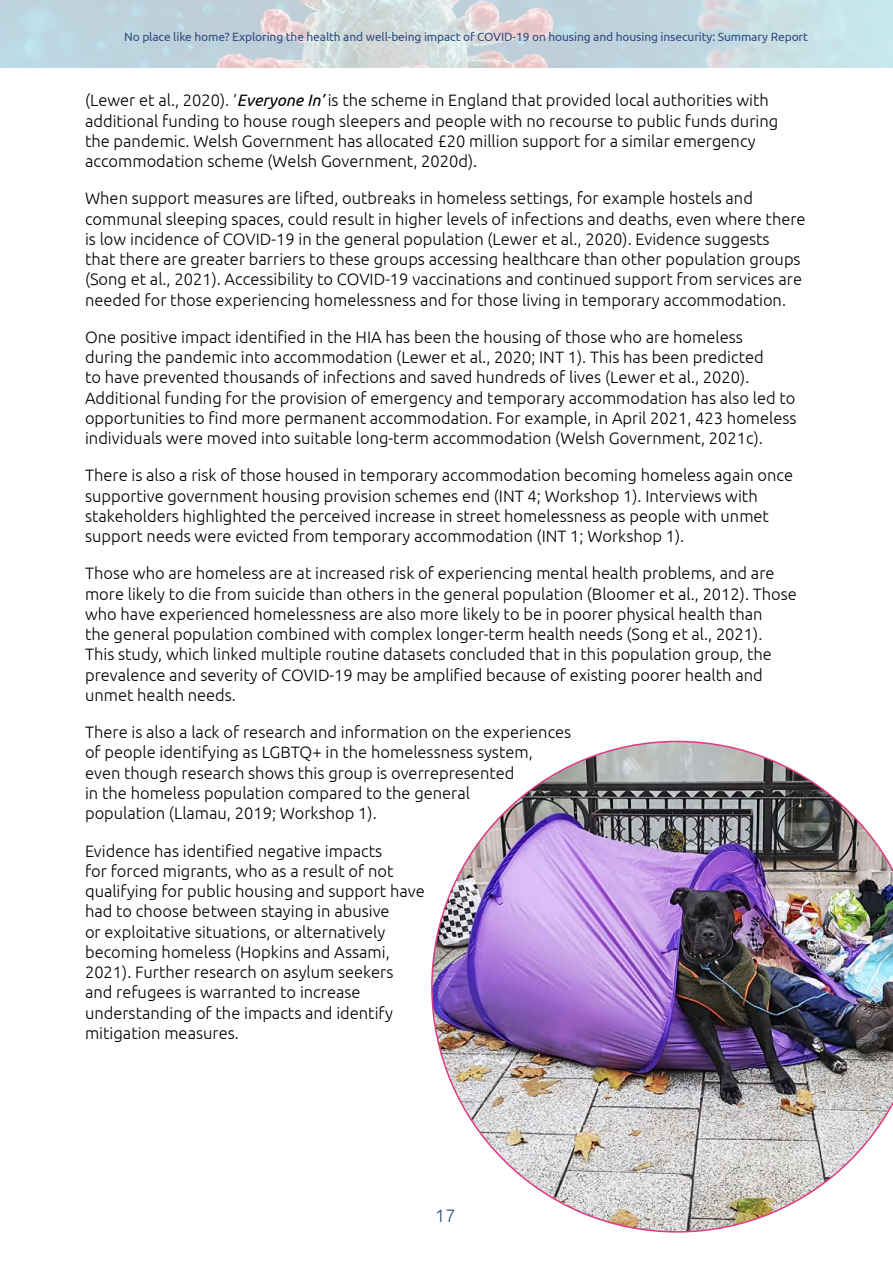
<style>
.page{position:relative;width:893px;height:1263px;background:#fff}
.page>*{position:absolute;margin:0;border:0;box-sizing:border-box;transform-origin:0 0}
.t1{font:300 18px "Ubuntu";color:#304e82}
.Body_copy{font:300 16.5px/20.2px "Ubuntu";color:#000}
.t2{font:12px "Ubuntu";letter-spacing:-.01em;color:#304e82}
.s1{font-weight:400;font-style:italic}
</style>
<div class="page">
<img style="left:0;top:0;width:893px;height:67px">
<img style="left:431px;top:741px;width:462px;height:491px">
<p class="t2" style="left:124px;top:30px;width:685px">No place like home? Exploring the health and well-being impact of COVID-19 on housing and housing insecurity: Summary Report</p>
<p class="Body_copy" style="left:85px;top:90px;width:695px">(Lewer et al., 2020). ‘<span class="s1">Everyone In’</span> is the scheme in England that provided local authorities with additional funding to house rough sleepers and people with no recourse to public funds during the pandemic. Welsh Government has allocated £20 million support for a similar emergency accommodation scheme (Welsh Government, 2020d).</p>
<p class="Body_copy" style="left:85px;top:188px;width:722px">When support measures are lifted, outbreaks in homeless settings, for example hostels and communal sleeping spaces, could result in higher levels of infections and deaths, even where there is low incidence of COVID-19 in the general population (Lewer et al., 2020). Evidence suggests<br>that there are greater barriers to these groups accessing healthcare than other population groups (Song et al., 2021). Accessibility to COVID-19 vaccinations and continued support from services are needed for those experiencing homelessness and for those living in temporary accommodation.</p>
<p class="Body_copy" style="left:85px;top:326px;width:713px">One positive impact identified in the HIA has been the housing of those who are homeless<br>during the pandemic into accommodation (Lewer et al., 2020; INT 1). This has been predicted<br>to have prevented thousands of infections and saved hundreds of lives (Lewer et al., 2020).<br>Additional funding for the provision of emergency and temporary accommodation has also led to opportunities to find more permanent accommodation. For example, in April 2021, 423 homeless individuals were moved into suitable long-term accommodation (Welsh Government, 2021c).</p>
<p class="Body_copy" style="left:85px;top:465px;width:710px">There is also a risk of those housed in temporary accommodation becoming homeless again once supportive government housing provision schemes end (INT 4; Workshop 1). Interviews with stakeholders highlighted the perceived increase in street homelessness as people with unmet support needs were evicted from temporary accommodation (INT 1; Workshop 1).</p>
<p class="Body_copy" style="left:85px;top:563px;width:713px">Those who are homeless are at increased risk of experiencing mental health problems, and are more likely to die from suicide than others in the general population (Bloomer et al., 2012). Those who have experienced homelessness are also more likely to be in poorer physical health than<br>the general population combined with complex longer-term health needs (Song et al., 2021).<br>This study, which linked multiple routine datasets concluded that in this population group, the prevalence and severity of COVID-19 may be amplified because of existing poorer health and unmet health needs.</p>
<p class="Body_copy" style="left:85px;top:722px;width:488px">There is also a lack of research and information on the experiences of people identifying as LGBTQ+ in the homelessness system, even though research shows this group is overrepresented<br>in the homeless population compared to the general<br>population (Llamau, 2019; Workshop 1).</p>
<p class="Body_copy" style="left:85px;top:840px;width:341px">Evidence has identified negative impacts<br>for forced migrants, who as a result of not qualifying for public housing and support have had to choose between staying in abusive<br>or exploitative situations, or alternatively becoming homeless (Hopkins and Assami, 2021). Further research on asylum seekers and refugees is warranted to increase understanding of the impacts and identify mitigation measures.</p>
<p class="t1" style="left:435px;top:1205px;width:22px">17</p>
</div>
